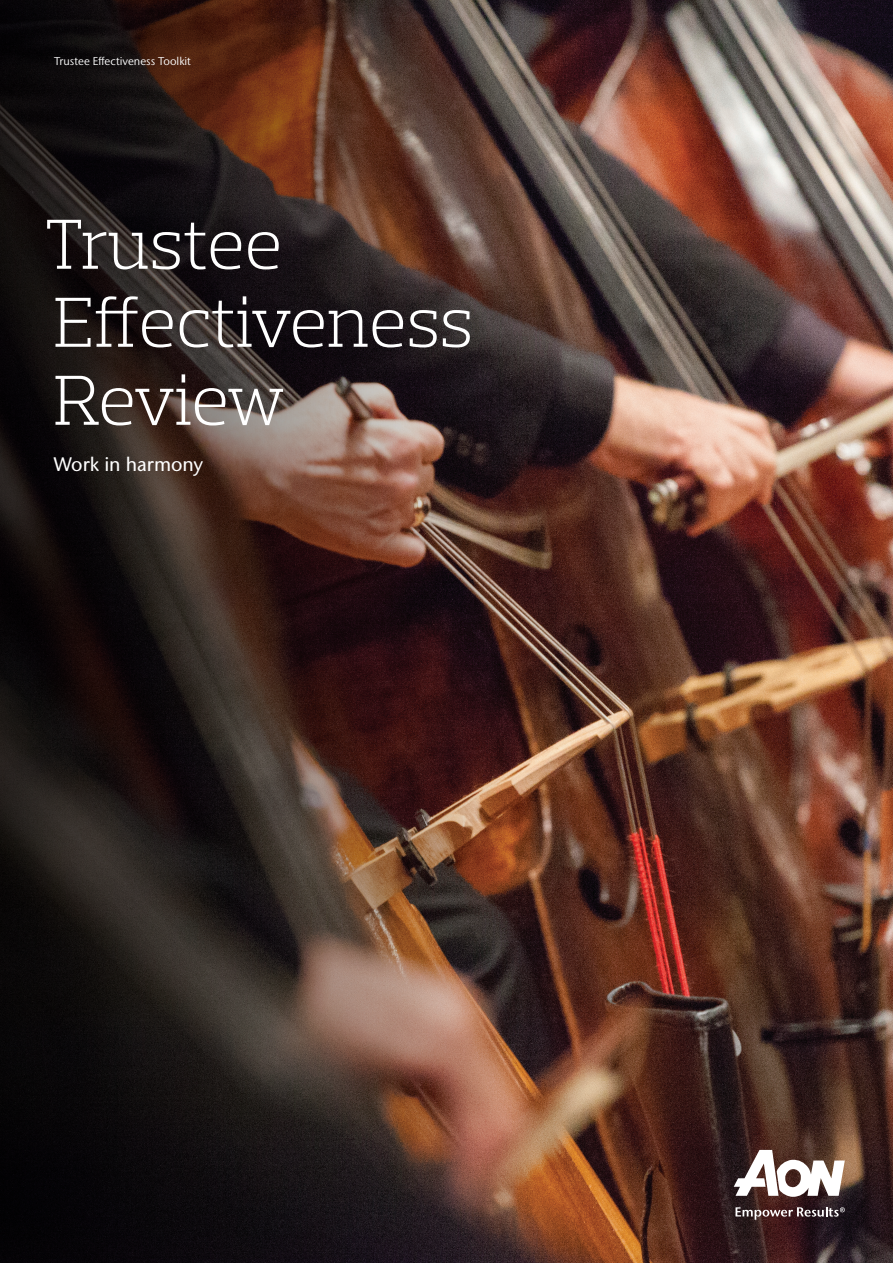
<style>
.page{position:relative;width:893px;height:1263px;background:#fff}
.page>*{position:absolute;margin:0;border:0;box-sizing:border-box;transform-origin:0 0}
.t1{font:300 72px/78px "Prelo Slab";letter-spacing:-.02em;color:#fff}
.t2{font:500 19.5px "Stone Sans IIITC Std";color:#fff}
.t3{font:11.25px "Stone Sans IIITC Std";color:#fff}
</style>
<div class="page">
<img style="left:566px;top:0;width:327px;height:1263px">
<img style="left:0;top:0;width:566px;height:1263px">
<svg style="left:734px;top:1150px;width:111px;height:47px"></svg>
<svg style="left:735px;top:1207px;width:110px;height:13px"></svg>
<p class="t3" style="left:54px;top:55px;width:139px">Trustee Effectiveness Toolkit</p>
<h1 class="t1" style="left:43px;top:205px;width:432px">Trustee<br>Effectiveness<br>Review</h1>
<h2 class="t2" style="left:54px;top:452px;width:151px">Work in harmony</h2>
</div>
